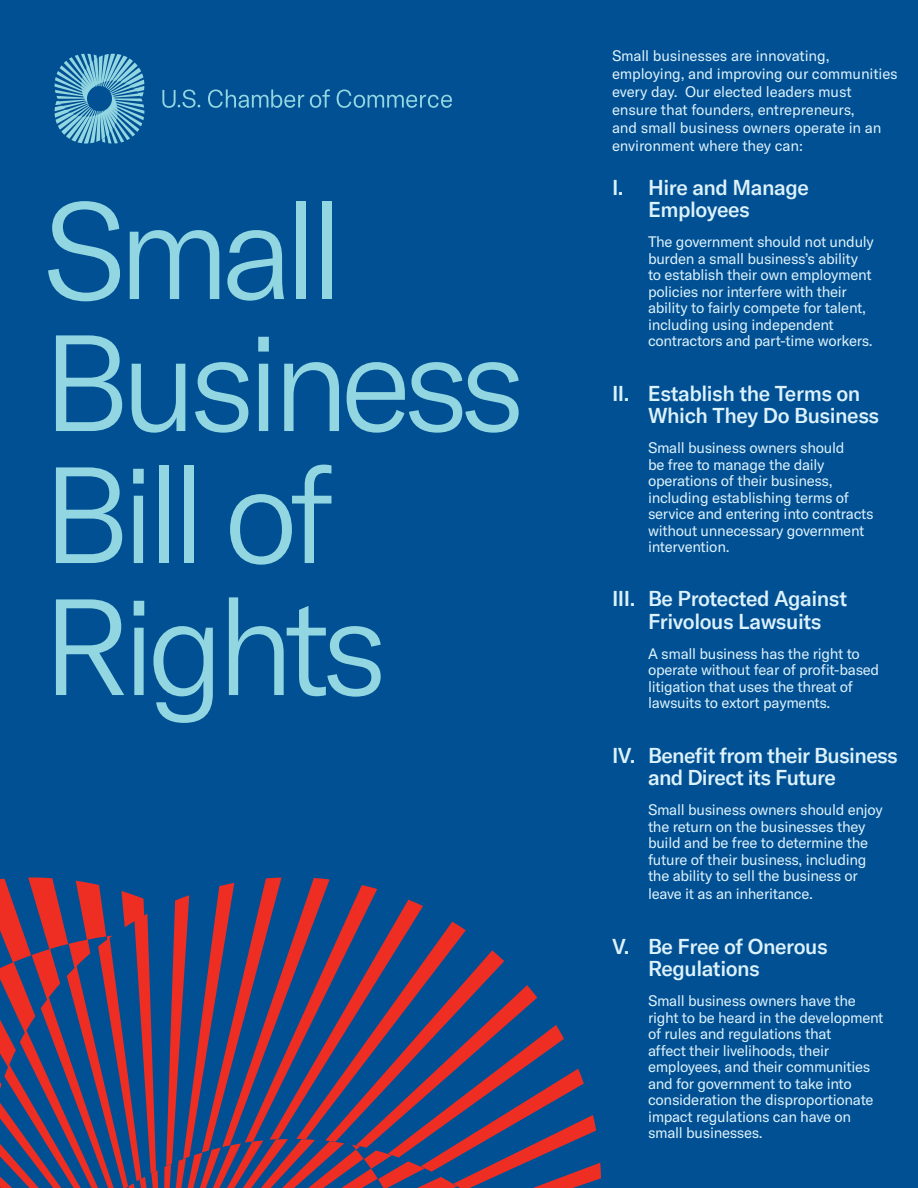
<style>
.page{position:relative;width:918px;height:1188px;background:#015093}
.page>*{position:absolute;margin:0;border:0;box-sizing:border-box;transform-origin:0 0}
.t1{font:300 134.7px "GT America";letter-spacing:-.07em;color:#92d6e1}
.t2{font:500 21px/22.5px "GT America";letter-spacing:-.02em;color:#dcf2fc}
.t3{font:15px/16.5px "GT America";letter-spacing:-.02em;color:#dcf2fc}
</style>
<div class="page">
<svg style="left:208px;top:89px;width:96px;height:19px"></svg>
<svg style="left:310px;top:89px;width:20px;height:19px"></svg>
<svg style="left:337px;top:90px;width:115px;height:18px"></svg>
<svg style="left:55px;top:54px;width:89px;height:90px"></svg>
<svg style="left:162px;top:90px;width:38px;height:18px"></svg>
<svg style="left:0;top:878px;width:158px;height:310px"></svg>
<svg style="left:164px;top:878px;width:437px;height:310px"></svg>
<p class="t1" style="left:42px;top:173px;width:304px">Small</p>
<p class="t1" style="left:42px;top:305px;width:486px">Business</p>
<p class="t1" style="left:42px;top:437px;width:295px">Bill of</p>
<p class="t1" style="left:42px;top:569px;width:348px">Rights</p>
<p class="t3" style="left:612px;top:47px;width:287px;line-height:18px">Small businesses are innovating, employing, and improving our communities every day. Our elected leaders must ensure that founders, entrepreneurs,<br>and small business owners operate in an environment where they can:</p>
<p class="t2" style="left:648px;top:176px;width:162px;text-indent:-36px">I. Hire and Manage<br>Employees</p>
<p class="t3" style="left:648px;top:234px;width:227px">The government should not unduly burden a small business’s ability to establish their own employment policies nor interfere with their ability to fairly compete for talent, including using independent contractors and part-time workers.</p>
<p class="t2" style="left:648px;top:382px;width:233px;text-indent:-36px">II. Establish the Terms on<br>Which They Do Business</p>
<p class="t3" style="left:648px;top:440px;width:227px">Small business owners should<br>be free to manage the daily operations of their business, including establishing terms of service and entering into contracts without unnecessary government intervention.</p>
<p class="t2" style="left:612px;top:588px;width:237px;text-align:center">III. Be Protected Against<br>Frivolous Lawsuits</p>
<p class="t3" style="left:648px;top:645px;width:233px">A small business has the right to operate without fear of profit-based litigation that uses the threat of lawsuits to extort payments.</p>
<p class="t2" style="left:648px;top:744px;width:251px;text-indent:-36px">IV. Benefit from their Business and Direct its Future</p>
<p class="t3" style="left:648px;top:802px;width:236px">Small business owners should enjoy the return on the businesses they build and be free to determine the future of their business, including the ability to sell the business or</p>
<p class="t3" style="left:648px;top:886px;width:166px">leave it as an inheritance.</p>
<p class="t2" style="left:648px;top:935px;width:181px;text-indent:-36px">V. Be Free of Onerous<br>Regulations</p>
<p class="t3" style="left:648px;top:993px;width:237px">Small business owners have the right to be heard in the development of rules and regulations that<br>affect their livelihoods, their employees, and their communities and for government to take into consideration the disproportionate impact regulations can have on small businesses.</p>
</div>
